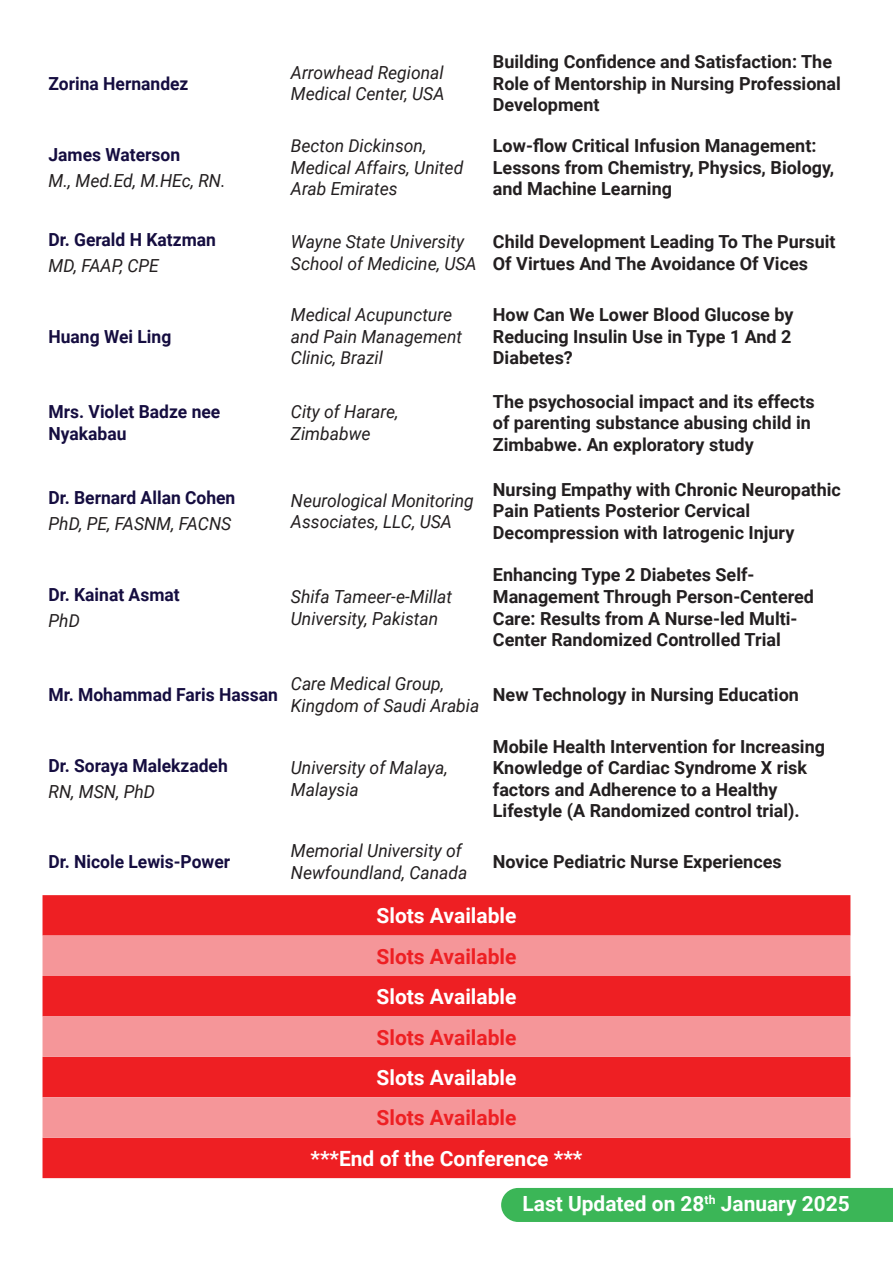
<style>
.page{position:relative;width:893px;height:1263px;background:#fff}
.page>*{position:absolute;margin:0;border:0;box-sizing:border-box;transform-origin:0 0}
.t1{font:700 21px "Roboto";color:#fff}
.t2{font:700 21px "Roboto";color:#ee1f23}
.t3{font:700 20.85px "Roboto";color:#fff}
.t4{font:700 18px/21.6px "Roboto";color:#231f20}
.t5{font:italic 18px/21.6px "Roboto";color:#231f20}
.t6{font:700 18px/21.6px "Roboto";color:#150d40}
</style>
<div class="page">
<div style="left:501px;top:1188px;width:392px;height:34px;background:#3bb657"></div>
<div style="left:43px;top:895px;width:807px;height:283px;background:#ee1f23"></div>
<svg style="left:43px;top:935px;width:807px;height:203px;background:#f2676a"></svg>
<p class="t6" style="left:49px;top:72px;width:141px">Zorina Hernandez</p>
<p class="t5" style="left:291px;top:61px;width:155px">Arrowhead Regional<br>Medical Center, USA</p>
<p class="t4" style="left:493px;top:50px;width:350px">Building Confidence and Satisfaction: The<br>Role of Mentorship in Nursing Professional<br>Development</p>
<p class="t6" style="left:49px;top:143px;width:133px">James Waterson</p>
<p class="t5" style="left:49px;top:169px;width:179px">M., Med.Ed, M.HEc, RN.</p>
<p class="t5" style="left:291px;top:134px;width:174px">Becton Dickinson,<br>Medical Affairs, United<br>Arab Emirates</p>
<p class="t4" style="left:493px;top:134px;width:343px">Low-flow Critical Infusion Management:<br>Lessons from Chemistry, Physics, Biology, and Machine Learning</p>
<p class="t6" style="left:49px;top:228px;width:169px">Dr. Gerald H Katzman</p>
<p class="t5" style="left:49px;top:254px;width:112px">MD, FAAP, CPE</p>
<p class="t6" style="left:49px;top:325px;width:124px">Huang Wei Ling</p>
<p class="t5" style="left:291px;top:230px;width:187px">Wayne State University<br>School of Medicine, USA</p>
<p class="t4" style="left:493px;top:230px;width:344px">Child Development Leading To The Pursuit<br>Of Virtues And The Avoidance Of Vices</p>
<p class="t5" style="left:291px;top:303px;width:173px">Medical Acupuncture and Pain Management<br>Clinic, Brazil</p>
<p class="t4" style="left:493px;top:303px;width:302px;text-align:justify">How Can We Lower Blood Glucose by Reducing Insulin Use in Type 1 And 2<br>Diabetes?</p>
<p class="t6" style="left:49px;top:400px;width:173px">Mrs. Violet Badze nee<br>Nyakabau</p>
<p class="t5" style="left:291px;top:400px;width:109px">City of Harare,<br>Zimbabwe</p>
<p class="t4" style="left:493px;top:390px;width:323px">The psychosocial impact and its effects of parenting substance abusing child in<br>Zimbabwe. An exploratory study</p>
<p class="t6" style="left:49px;top:486px;width:188px">Dr. Bernard Allan Cohen</p>
<p class="t5" style="left:49px;top:513px;width:184px">PhD, PE, FASNM, FACNS</p>
<p class="t5" style="left:291px;top:489px;width:184px">Neurological Monitoring<br>Associates, LLC, USA</p>
<p class="t4" style="left:493px;top:478px;width:350px">Nursing Empathy with Chronic Neuropathic<br>Pain Patients Posterior Cervical<br>Decompression with Iatrogenic Injury</p>
<p class="t6" style="left:49px;top:583px;width:133px">Dr. Kainat Asmat</p>
<p class="t5" style="left:49px;top:609px;width:33px">PhD</p>
<p class="t5" style="left:291px;top:585px;width:163px">Shifa Tameer-e-Millat<br>University, Pakistan</p>
<p class="t4" style="left:493px;top:563px;width:323px">Enhancing Type 2 Diabetes Self-Management Through Person-Centered Care: Results from A Nurse-led Multi-Center Randomized Controlled Trial</p>
<p class="t6" style="left:49px;top:683px;width:231px">Mr. Mohammad Faris Hassan</p>
<p class="t5" style="left:291px;top:672px;width:190px">Care Medical Group,<br>Kingdom of Saudi Arabia</p>
<p class="t4" style="left:493px;top:683px;width:308px">New Technology in Nursing Education</p>
<p class="t6" style="left:49px;top:754px;width:181px">Dr. Soraya Malekzadeh</p>
<p class="t5" style="left:49px;top:780px;width:108px">RN, MSN, PhD</p>
<p class="t5" style="left:291px;top:756px;width:158px">University of Malaya,<br>Malaysia</p>
<p class="t4" style="left:493px;top:735px;width:334px">Mobile Health Intervention for Increasing Knowledge of Cardiac Syndrome X risk factors and Adherence to a Healthy Lifestyle (A Randomized control trial).</p>
<p class="t6" style="left:49px;top:850px;width:183px">Dr. Nicole Lewis-Power</p>
<p class="t5" style="left:291px;top:839px;width:178px">Memorial University of<br>Newfoundland, Canada</p>
<p class="t4" style="left:493px;top:850px;width:290px">Novice Pediatric Nurse Experiences</p>
<p class="t1" style="left:376px;top:901px;width:141px">Slots Available</p>
<p class="t2" style="left:376px;top:941px;width:141px">Slots Available</p>
<p class="t1" style="left:376px;top:982px;width:141px">Slots Available</p>
<p class="t2" style="left:376px;top:1022px;width:141px">Slots Available</p>
<p class="t1" style="left:376px;top:1063px;width:141px">Slots Available</p>
<p class="t2" style="left:376px;top:1103px;width:141px">Slots Available</p>
<p class="t1" style="left:311px;top:1143px;width:273px">***End of the Conference ***</p>
<p class="t3" style="left:523px;top:1189px;width:329px">Last Updated on 28<sup>th</sup> January 2025</p>
</div>
